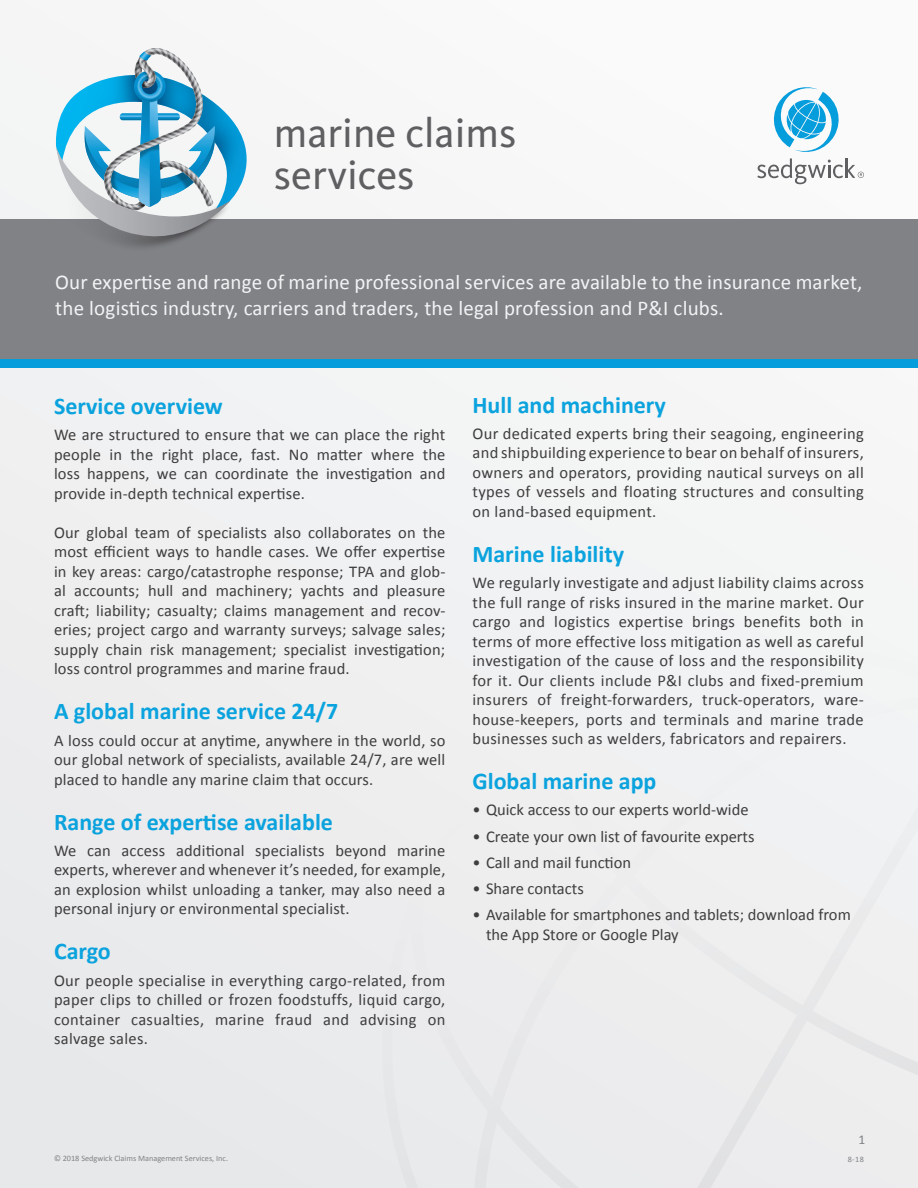
<style>
.page{position:relative;width:918px;height:1188px;background:#f0f1f2}
.page>*{position:absolute;margin:0;border:0;box-sizing:border-box;transform-origin:0 0}
.t1{font:42px/42px "Kievit OT";color:#5f5f62}
.Body{font:700 24px "Calibri";color:#0ba3de}
.t2{font:21px/25.5px "Calibri";letter-spacing:.01em;color:#f2f3f4}
.Body-2{font:16.5px/19.5px "Calibri";letter-spacing:.01em;color:#3e3e3f;text-align:justify}
.t3{font:13.5px "Calibri";color:#808285}
.t4{font:8.25px "Calibri";color:#808285}
</style>
<div class="page">
<svg style="left:383px;top:991px;width:535px;height:197px"></svg>
<svg style="left:757px;top:87px;width:107px;height:97px"></svg>
<hr style="left:845px;top:158px;width:2px;height:20px;background:#5f5f62">
<div style="left:0;top:219px;width:918px;height:144px;background:#808285"></div>
<div style="left:0;top:359px;width:918px;height:9px;background:#069ddc"></div>
<svg style="left:56px;top:48px;width:191px;height:199px"></svg>
<p class="t1" style="left:274px;top:113px;width:244px">marine claims services</p>
<p class="t2" style="left:55px;top:270px;width:809px">Our expertise and range of marine professional services are available to the insurance market, the logistics industry, carriers and traders, the legal profession and P&amp;I clubs.</p>
<p class="Body" style="left:54px;top:391px;width:170px">Service overview</p>
<p class="Body-2" style="left:54px;top:425px;width:393px">We are structured to ensure that we can place the right people in the right place, fast. No matter where the loss happens, we can coordinate the investigation and provide in-depth technical expertise.</p>
<p class="Body-2" style="left:54px;top:523px;width:393px">Our global team of specialists also collaborates on the most efficient ways to handle cases. We offer expertise in key areas: cargo/catastrophe response; TPA and glob&shy;al accounts; hull and machinery; yachts and pleasure craft; liability; casualty; claims management and recov&shy;eries; project cargo and warranty surveys; salvage sales; supply chain risk management; specialist investigation; loss control programmes and marine fraud.</p>
<p class="Body" style="left:54px;top:696px;width:286px">A global marine service 24/7</p>
<p class="Body-2" style="left:54px;top:730px;width:393px">A loss could occur at anytime, anywhere in the world, so our global network of specialists, available 24/7, are well placed to handle any marine claim that occurs.</p>
<p class="Body" style="left:54px;top:806px;width:281px">Range of expertise available</p>
<p class="Body-2" style="left:54px;top:841px;width:393px">We can access additional specialists beyond marine experts, wherever and whenever it’s needed, for example, an explosion whilst unloading a tanker, may also need a personal injury or environmental specialist.</p>
<p class="Body" style="left:54px;top:936px;width:58px">Cargo</p>
<p class="Body-2" style="left:54px;top:970px;width:393px">Our people specialise in everything cargo-related, from paper clips to chilled or frozen foodstuffs, liquid cargo, container casualties, marine fraud and advising on salvage sales.</p>
<p class="Body" style="left:472px;top:389px;width:195px">Hull and machinery</p>
<p class="Body-2" style="left:472px;top:424px;width:393px">Our dedicated experts bring their seagoing, engineering and shipbuilding experience to bear on behalf of insurers, owners and operators, providing nautical surveys on all types of vessels and floating structures and consulting on land-based equipment.</p>
<p class="Body" style="left:472px;top:539px;width:153px">Marine liability</p>
<p class="Body-2" style="left:472px;top:573px;width:393px">We regularly investigate and adjust liability claims across the full range of risks insured in the marine market. Our cargo and logistics expertise brings benefits both in terms of more effective loss mitigation as well as careful investigation of the cause of loss and the responsibility for it. Our clients include P&amp;I clubs and fixed-premium insurers of freight-forwarders, truck-operators, ware&shy;house-keepers, ports and terminals and marine trade businesses such as welders, fabricators and repairers.</p>
<p class="Body" style="left:472px;top:766px;width:185px">Global marine app</p>
<p class="Body-2" style="left:472px;top:800px;width:278px">• Quick access to our experts world-wide</p>
<p class="Body-2" style="left:472px;top:826px;width:284px">• Create your own list of favourite experts</p>
<p class="Body-2" style="left:472px;top:853px;width:160px">• Call and mail function</p>
<p class="Body-2" style="left:472px;top:879px;width:113px">• Share contacts</p>
<p class="Body-2" style="left:486px;top:905px;width:366px;text-indent:-14px">• Available for smartphones and tablets; download from the App Store or Google Play</p>
<p class="t4" style="left:54px;top:1153px;width:176px">© 2018 Sedgwick Claims Management Services, Inc.</p>
<p class="t3" style="left:859px;top:1131px;width:8px">1</p>
<p class="t4" style="left:848px;top:1155px;width:18px">8-18</p>
</div>
